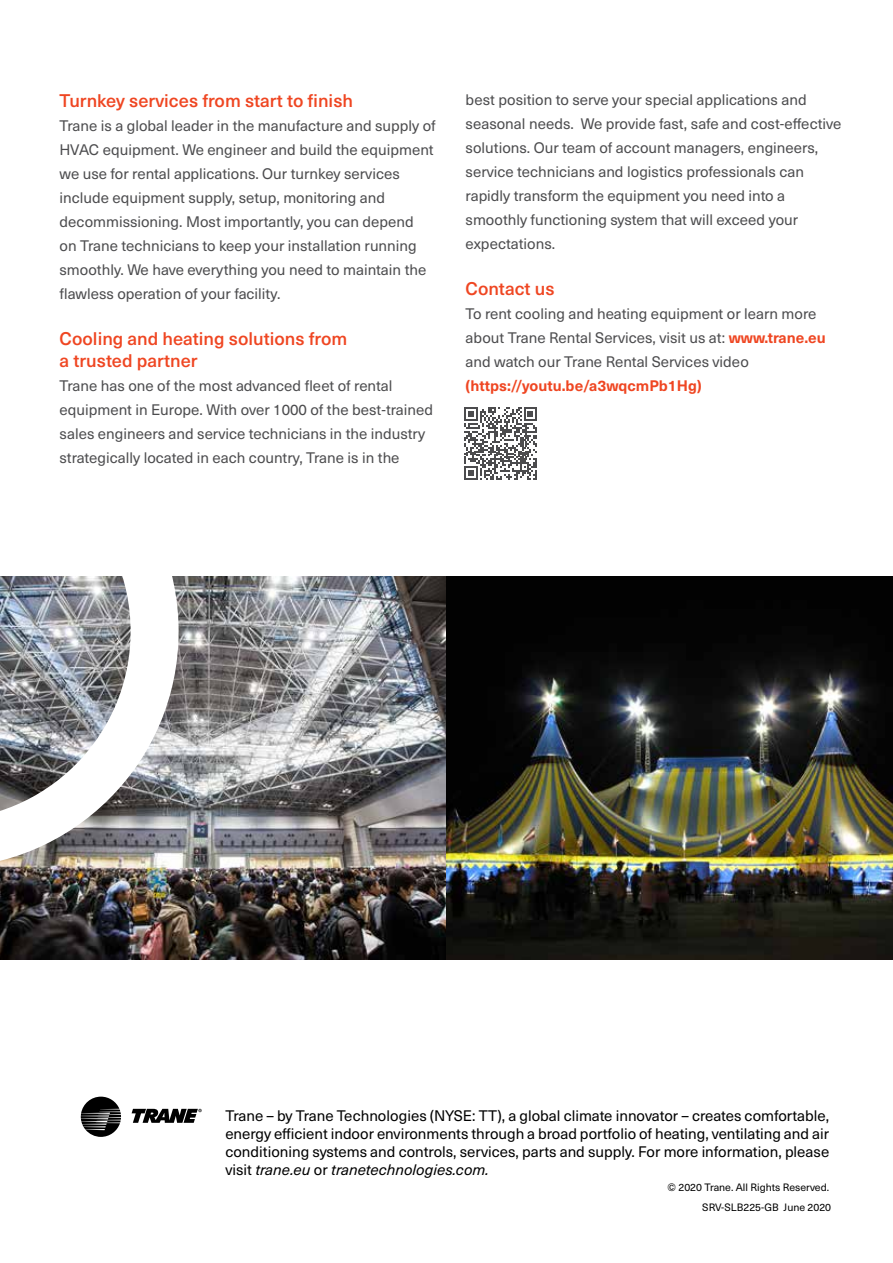
<style>
.page{position:relative;width:893px;height:1263px;background:#fff}
.page>*{position:absolute;margin:0;border:0;box-sizing:border-box;transform-origin:0 0}
.t1{font:500 18px/21.6px "Neue Haas Unica W1 G";color:#ef4622}
.t2{font:15px/24px "Neue Haas Unica W1 G";color:#4c4c4e}
.t3{font:15px/18px "Neue Haas Unica W1 G";color:#000;text-align:justify}
.t4{font:700 15px "Neue Haas Unica W1 G";color:#ef4622}
.t5{font:10.5px "Neue Haas Unica W1 G";color:#000}
.s1{font-weight:700;color:#ef4622}
.s2{font-style:italic}
</style>
<div class="page">
<img style="left:0;top:576px;width:893px;height:383px">
<img style="left:0;top:576px;width:179px;height:292px">
<svg style="left:464px;top:407px;width:73px;height:73px"></svg>
<svg style="left:81px;top:1097px;width:40px;height:40px"></svg>
<svg style="left:132px;top:1109px;width:70px;height:14px"></svg>
<p class="t1" style="left:60px;top:89px;width:295px">Turnkey services from start to finish</p>
<p class="t2" style="left:60px;top:113px;width:378px">Trane is a global leader in the manufacture and supply of HVAC equipment. We engineer and build the equipment we use for rental applications. Our turnkey services include equipment supply, setup, monitoring and decommissioning. Most importantly, you can depend<br>on Trane technicians to keep your installation running smoothly. We have everything you need to maintain the flawless operation of your facility.</p>
<p class="t1" style="left:60px;top:327px;width:289px">Cooling and heating solutions from a trusted partner</p>
<p class="t2" style="left:60px;top:372px;width:375px">Trane has one of the most advanced fleet of rental equipment in Europe. With over 1000 of the best-trained sales engineers and service technicians in the industry strategically located in each country, Trane is in the</p>
<p class="t2" style="left:466px;top:87px;width:377px">best position to serve your special applications and seasonal needs. We provide fast, safe and cost-effective solutions. Our team of account managers, engineers, service technicians and logistics professionals can rapidly transform the equipment you need into a smoothly functioning system that will exceed your expectations.</p>
<p class="t1" style="left:466px;top:276px;width:90px">Contact us</p>
<p class="t2" style="left:466px;top:300px;width:362px">To rent cooling and heating equipment or learn more about Trane Rental Services, visit us at: <span class="s1">www.trane.eu </span>and watch our Trane Rental Services video</p>
<p class="t4" style="left:466px;top:374px;width:238px">(https://youtu.be/a3wqcmPb1Hg)</p>
<p class="t3" style="left:225px;top:1105px;width:605px">Trane – by Trane Technologies (NYSE: TT), a global climate innovator – creates comfortable, energy efficient indoor environments through a broad portfolio of heating, ventilating and air conditioning systems and controls, services, parts and supply. For more information, please visit <span class="s2">trane.eu</span> or <span class="s2">tranetechnologies.com.</span></p>
<p class="t5" style="left:668px;top:1180px;width:163px">© 2020 Trane. All Rights Reserved.</p>
<p class="t5" style="left:702px;top:1199px;width:130px">SRV-SLB225-GB June 2020</p>
</div>
